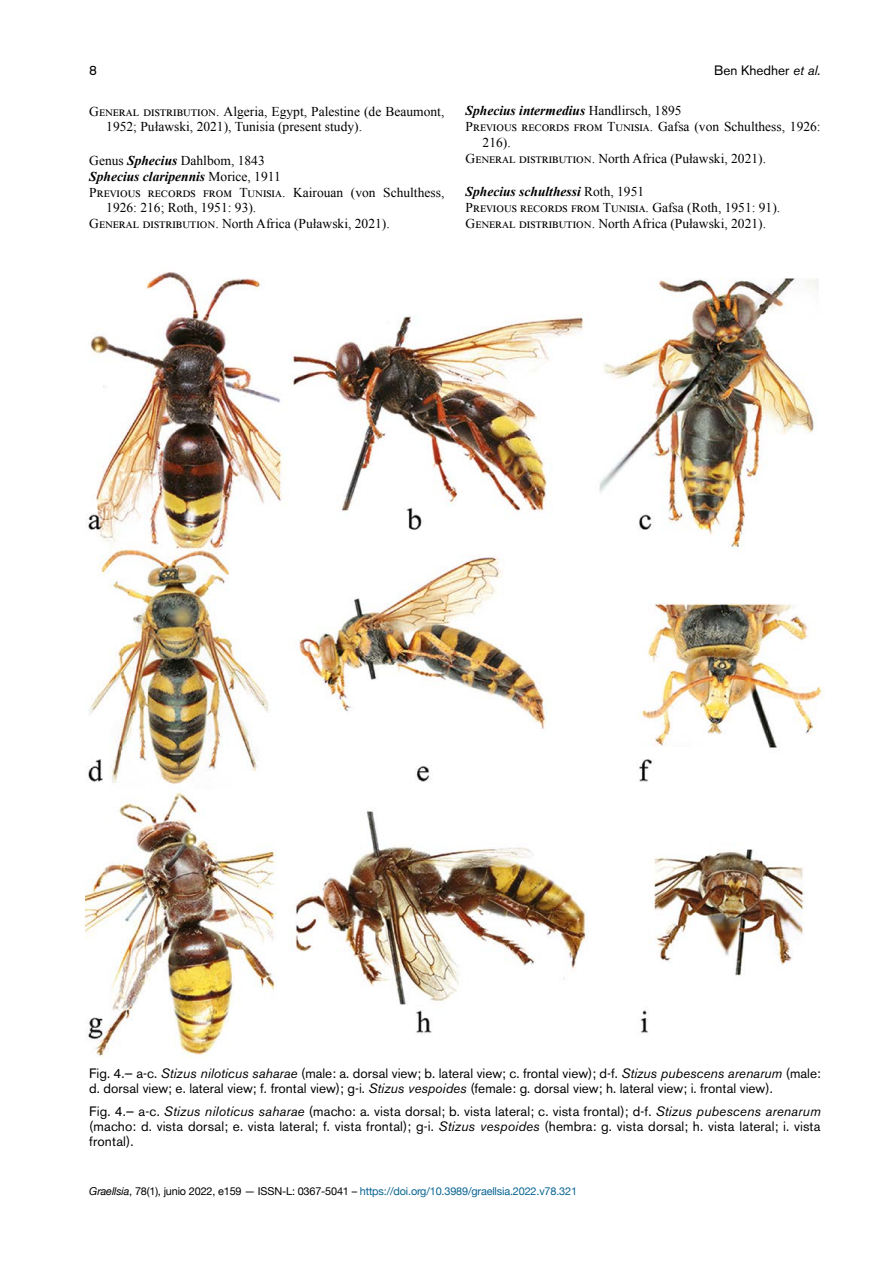
<style>
.page{position:relative;width:893px;height:1263px;background:#fff}
.page>*{position:absolute;margin:0;border:0;box-sizing:border-box;transform-origin:0 0}
.PIE_FIGURA_TABLA{font:13.5px/15px "Akzidenz Grotesk BE";color:#000}
.TEXTO_GRAL_EN{font:13.5px/15.8px "Times New Roman";color:#000}
.TEXTO_GRAL_EN-2{font:italic 700 13.5px "Times New Roman";color:#000}
.t1{font:10.8px "Helvetica Neue";letter-spacing:-.015em;color:#096493}
.s1{font-style:italic}
.s2{font-weight:700;font-style:italic}
.s3{font-weight:400;font-style:normal}
.s4{font-style:italic;color:#000}
.s5{color:#000}
</style>
<div class="page">
<img style="left:85px;top:272px;width:738px;height:785px">
<p class="PIE_FIGURA_TABLA" style="left:89px;top:63px;width:9px">8</p>
<p class="PIE_FIGURA_TABLA" style="left:714px;top:63px;width:108px">Ben Khedher <span class="s1">et al.</span></p>
<p class="TEXTO_GRAL_EN" style="left:106px;top:103px;width:340px;text-indent:-17px">General distribution. Algeria, Egypt, Palestine (de Beaumont,<br>1952; Puławski, 2021), Tunisia (present study).</p>
<p class="TEXTO_GRAL_EN" style="left:89px;top:152px;width:177px">Genus <span class="s2">Sphecius</span> Dahlbom, 1843</p>
<p class="TEXTO_GRAL_EN-2" style="left:89px;top:167px;width:193px">Sphecius claripennis <span class="s3">Morice, 1911</span></p>
<p class="TEXTO_GRAL_EN" style="left:106px;top:184px;width:340px;text-indent:-17px">Previous records from Tunisia. Kairouan (von Schulthess,<br>1926: 216; Roth, 1951: 93).</p>
<p class="TEXTO_GRAL_EN" style="left:89px;top:215px;width:302px">General distribution. North Africa (Puławski, 2021).</p>
<p class="TEXTO_GRAL_EN-2" style="left:466px;top:102px;width:218px">Sphecius intermedius <span class="s3">Handlirsch, 1895</span></p>
<p class="TEXTO_GRAL_EN" style="left:483px;top:118px;width:340px;text-indent:-17px">Previous records from Tunisia. Gafsa (von Schulthess, 1926:<br>216).</p>
<p class="TEXTO_GRAL_EN" style="left:466px;top:150px;width:302px">General distribution. North Africa (Puławski, 2021).</p>
<p class="TEXTO_GRAL_EN-2" style="left:466px;top:183px;width:180px">Sphecius schulthessi <span class="s3">Roth, 1951</span></p>
<p class="TEXTO_GRAL_EN" style="left:466px;top:199px;width:316px">Previous records from Tunisia. Gafsa (Roth, 1951: 91).</p>
<p class="TEXTO_GRAL_EN" style="left:466px;top:215px;width:302px">General distribution. North Africa (Puławski, 2021).</p>
<p class="PIE_FIGURA_TABLA" style="left:89px;top:1065px;width:733px">Fig. 4.— a-c. <span class="s1">Stizus niloticus saharae</span> (male: a. dorsal view; b. lateral view; c. frontal view); d-f. <span class="s1">Stizus pubescens arenarum</span> (male: d. dorsal view; e. lateral view; f. frontal view); g-i. <span class="s1">Stizus vespoides</span> (female: g. dorsal view; h. lateral view; i. frontal view).</p>
<p class="PIE_FIGURA_TABLA" style="left:89px;top:1104px;width:733px;text-align:justify">Fig. 4.— a-c. <span class="s1">Stizus niloticus saharae</span> (macho: a. vista dorsal; b. vista lateral; c. vista frontal); d-f. <span class="s1">Stizus pubescens arenarum </span>(macho: d. vista dorsal; e. vista lateral; f. vista frontal); g-i. <span class="s1">Stizus vespoides</span> (hembra: g. vista dorsal; h. vista lateral; i. vista frontal).</p>
<p class="t1" style="left:89px;top:1183px;width:489px"><span class="s4">Graellsia</span><span class="s5">, 78(1), junio 2022, e159 — ISSN-L: 0367-5041 –</span> https://doi.org/10.3989/graellsia.2022.v78.321</p>
</div>
